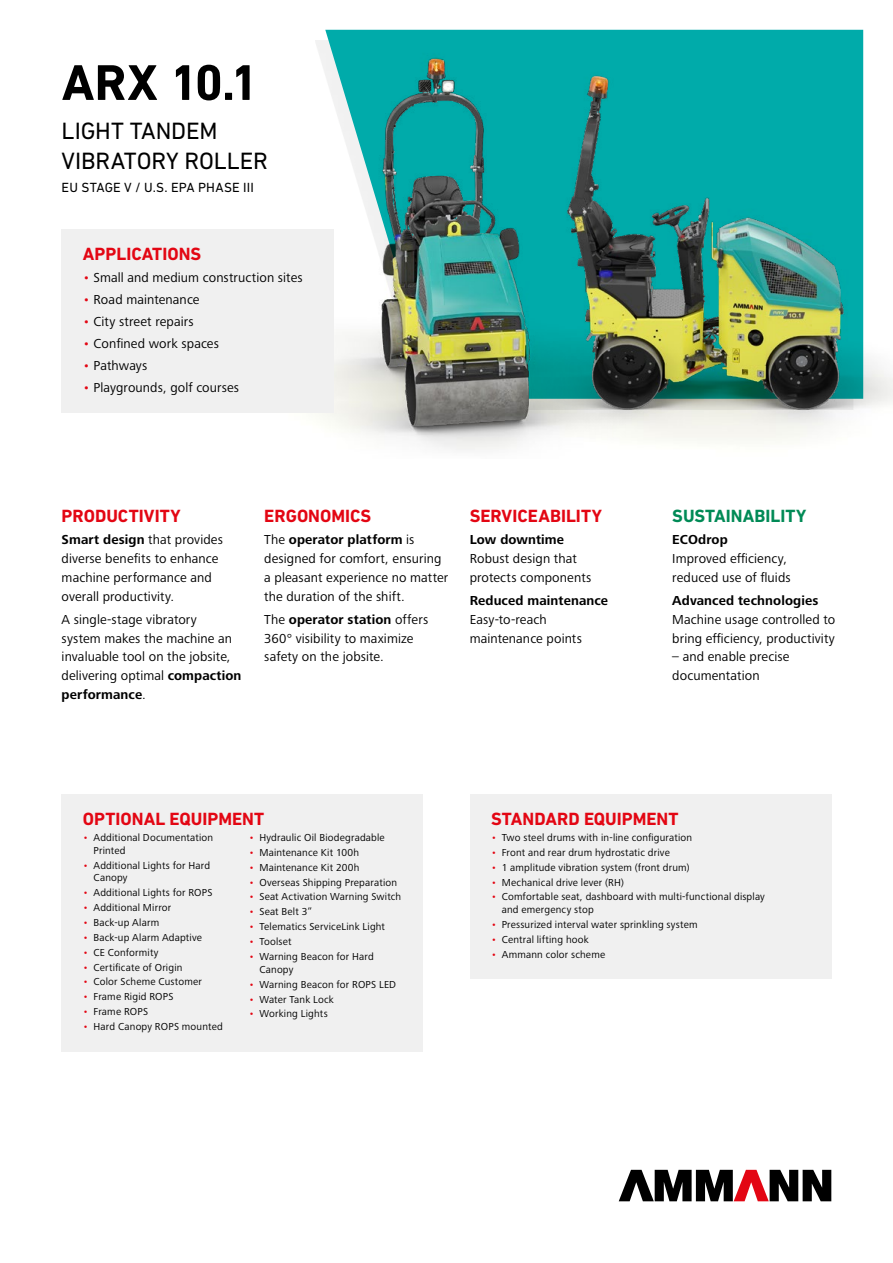
<style>
.page{position:relative;width:893px;height:1263px;background:#fff}
.page>*{position:absolute;margin:0;border:0;box-sizing:border-box;transform-origin:0 0}
.t1{font:700 51px "DIN Next LT Pro";color:#000}
.t2{font:24px/30px "DIN Next LT Pro";letter-spacing:-.005em;color:#000}
.t3{font:700 18px "DIN Next LT Pro";color:#e30613}
.t4{font:700 18px "DIN Next LT Pro";letter-spacing:.005em;color:#008a56}
.t5{font:13.5px/18.8px "Frutiger Next LTW1 G";letter-spacing:.01em;color:#000}
.t6{font:700 13.5px "Frutiger Next LTW1 G";letter-spacing:.005em;color:#000}
.t7{font:13.5px "DIN Next LT Pro";letter-spacing:.01em;color:#000}
.t8{font:10.5px/12.8px "Frutiger Next LTW1 G";letter-spacing:.015em;color:#000}
.s1{color:#e30613}
.s2{font-weight:700}
</style>
<div class="page">
<img style="left:332px;top:29px;width:561px;height:421px">
<svg style="left:619px;top:1170px;width:212px;height:31px"></svg>
<div style="left:470px;top:794px;width:361px;height:185px;background:#f0f0f0"></div>
<div style="left:62px;top:794px;width:361px;height:258px;background:#f0f0f0"></div>
<div style="left:62px;top:230px;width:272px;height:183px;background:#f0f0f0"></div>
<h1 class="t1" style="left:62px;top:53px;width:198px">ARX 10.1</h1>
<h2 class="t2" style="left:62px;top:116px;width:208px">LIGHT TANDEM<br>VIBRATORY ROLLER</h2>
<p class="t7" style="left:62px;top:179px;width:194px">EU STAGE V / U.S. EPA PHASE III</p>
<h3 class="t3" style="left:83px;top:244px;width:120px">APPLICATIONS</h3>
<p class="t5" style="left:83px;top:269px;width:221px"><span class="s1">•</span> Small and medium construction sites</p>
<p class="t5" style="left:83px;top:291px;width:118px"><span class="s1">•</span> Road maintenance</p>
<p class="t5" style="left:83px;top:313px;width:112px"><span class="s1">•</span> City street repairs</p>
<p class="t5" style="left:83px;top:335px;width:138px"><span class="s1">•</span> Confined work spaces</p>
<p class="t5" style="left:83px;top:356px;width:66px"><span class="s1">•</span> Pathways</p>
<p class="t5" style="left:83px;top:378px;width:158px"><span class="s1">•</span> Playgrounds, golf courses</p>
<h3 class="t3" style="left:62px;top:506px;width:121px">PRODUCTIVITY</h3>
<p class="t5" style="left:62px;top:531px;width:163px"><span class="s2">Smart design</span> that provides diverse benefits to enhance machine performance and overall productivity.</p>
<p class="t5" style="left:62px;top:610px;width:181px">A single-stage vibratory<br>system makes the machine an invaluable tool on the jobsite, delivering optimal <span class="s2">compaction performance</span>.</p>
<h3 class="t3" style="left:264px;top:506px;width:109px">ERGONOMICS</h3>
<p class="t5" style="left:264px;top:531px;width:185px">The <span class="s2">operator platform</span> is designed for comfort, ensuring a pleasant experience no matter the duration of the shift.</p>
<p class="t5" style="left:264px;top:610px;width:165px">The <span class="s2">operator station</span> offers<br>360° visibility to maximize safety on the jobsite.</p>
<h3 class="t3" style="left:470px;top:506px;width:134px">SERVICEABILITY</h3>
<p class="t6" style="left:470px;top:532px;width:96px">Low downtime</p>
<p class="t5" style="left:470px;top:550px;width:123px">Robust design that protects components</p>
<p class="t6" style="left:470px;top:593px;width:140px">Reduced maintenance</p>
<p class="t5" style="left:470px;top:610px;width:114px">Easy-to-reach maintenance points</p>
<h3 class="t4" style="left:672px;top:506px;width:136px">SUSTAINABILITY</h3>
<p class="t6" style="left:672px;top:532px;width:57px">ECOdrop</p>
<p class="t5" style="left:672px;top:550px;width:120px">Improved efficiency, reduced use of fluids</p>
<p class="t6" style="left:672px;top:593px;width:148px">Advanced technologies</p>
<p class="t5" style="left:672px;top:610px;width:164px">Machine usage controlled to bring efficiency, productivity</p>
<p class="t5" style="left:672px;top:648px;width:119px">– and enable precise documentation</p>
<h3 class="t3" style="left:83px;top:808px;width:183px">OPTIONAL EQUIPMENT</h3>
<p class="t8" style="left:94px;top:831px;width:121px;text-indent:-11px"><span class="s1">•</span> Additional Documentation<br>Printed</p>
<p class="t8" style="left:94px;top:859px;width:118px;text-indent:-11px"><span class="s1">•</span> Additional Lights for Hard<br>Canopy</p>
<p class="t8" style="left:83px;top:887px;width:131px"><span class="s1">•</span> Additional Lights for ROPS</p>
<p class="t8" style="left:83px;top:901px;width:90px"><span class="s1">•</span> Additional Mirror</p>
<p class="t8" style="left:83px;top:916px;width:78px"><span class="s1">•</span> Back-up Alarm</p>
<p class="t8" style="left:83px;top:931px;width:121px"><span class="s1">•</span> Back-up Alarm Adaptive</p>
<p class="t8" style="left:83px;top:946px;width:77px"><span class="s1">•</span> CE Conformity</p>
<p class="t8" style="left:83px;top:961px;width:101px"><span class="s1">•</span> Certificate of Origin</p>
<p class="t8" style="left:83px;top:976px;width:120px"><span class="s1">•</span> Color Scheme Customer</p>
<p class="t8" style="left:83px;top:991px;width:92px"><span class="s1">•</span> Frame Rigid ROPS</p>
<p class="t8" style="left:83px;top:1006px;width:67px"><span class="s1">•</span> Frame ROPS</p>
<p class="t8" style="left:83px;top:1020px;width:141px"><span class="s1">•</span> Hard Canopy ROPS mounted</p>
<p class="t8" style="left:249px;top:831px;width:138px"><span class="s1">•</span> Hydraulic Oil Biodegradable</p>
<p class="t8" style="left:249px;top:846px;width:112px"><span class="s1">•</span> Maintenance Kit 100h</p>
<p class="t8" style="left:249px;top:861px;width:112px"><span class="s1">•</span> Maintenance Kit 200h</p>
<p class="t8" style="left:249px;top:876px;width:150px"><span class="s1">•</span> Overseas Shipping Preparation</p>
<p class="t8" style="left:249px;top:891px;width:154px"><span class="s1">•</span> Seat Activation Warning Switch</p>
<p class="t8" style="left:249px;top:906px;width:65px"><span class="s1">•</span> Seat Belt 3”</p>
<p class="t8" style="left:249px;top:921px;width:138px"><span class="s1">•</span> Telematics ServiceLink Light</p>
<p class="t8" style="left:249px;top:935px;width:44px"><span class="s1">•</span> Toolset</p>
<p class="t8" style="left:259px;top:950px;width:116px;text-indent:-11px"><span class="s1">•</span> Warning Beacon for Hard<br>Canopy</p>
<p class="t8" style="left:249px;top:978px;width:149px"><span class="s1">•</span> Warning Beacon for ROPS LED</p>
<p class="t8" style="left:249px;top:993px;width:87px"><span class="s1">•</span> Water Tank Lock</p>
<p class="t8" style="left:249px;top:1008px;width:81px"><span class="s1">•</span> Working Lights</p>
<h3 class="t3" style="left:491px;top:808px;width:189px">STANDARD EQUIPMENT</h3>
<p class="t8" style="left:491px;top:831px;width:203px"><span class="s1">•</span> Two steel drums with in-line configuration</p>
<p class="t8" style="left:491px;top:846px;width:180px"><span class="s1">•</span> Front and rear drum hydrostatic drive</p>
<p class="t8" style="left:491px;top:861px;width:200px"><span class="s1">•</span> 1 amplitude vibration system (front drum)</p>
<p class="t8" style="left:491px;top:876px;width:134px"><span class="s1">•</span> Mechanical drive lever (RH)</p>
<p class="t8" style="left:502px;top:891px;width:265px;text-indent:-11px"><span class="s1">•</span> Comfortable seat, dashboard with multi-functional display and emergency stop</p>
<p class="t8" style="left:491px;top:918px;width:208px"><span class="s1">•</span> Pressurized interval water sprinkling system</p>
<p class="t8" style="left:491px;top:933px;width:99px"><span class="s1">•</span> Central lifting hook</p>
<p class="t8" style="left:491px;top:948px;width:116px"><span class="s1">•</span> Ammann color scheme</p>
</div>
